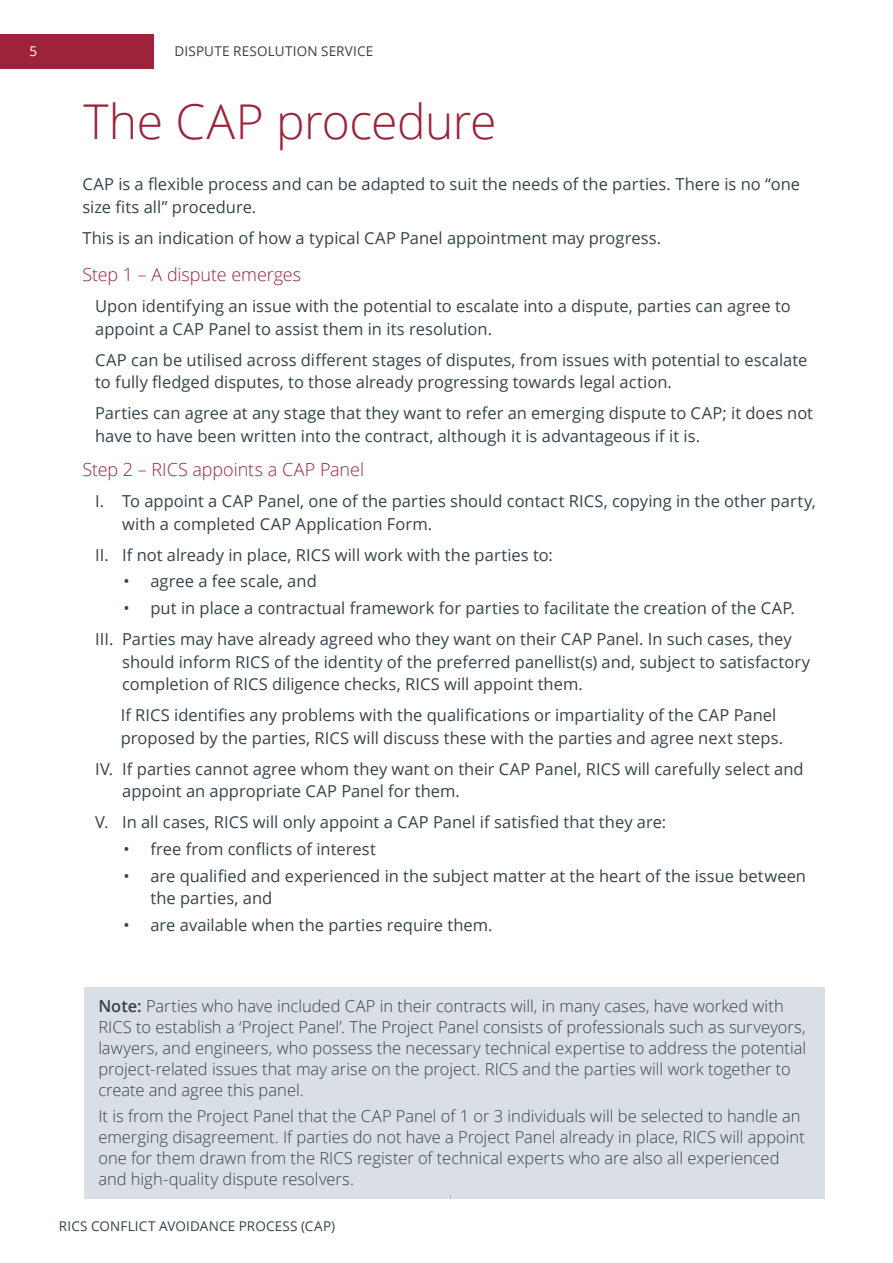
<style>
.page{position:relative;width:893px;height:1263px;background:#fff}
.page>*{position:absolute;margin:0;border:0;box-sizing:border-box;transform-origin:0 0}
.t1{font:300 48px "Open Sans";letter-spacing:-.01em;color:#9c2339}
.t2{font:300 18px "Open Sans";letter-spacing:-.005em;color:#9c2339}
.t3{font:16.5px/22.5px "Open Sans";color:#36424a}
.t4{font:300 16.5px/21px "Open Sans";color:#36424a}
.t5{font:13.5px "Open Sans";letter-spacing:.015em;color:#36424a}
.t6{font:13.5px "Open Sans";color:#fff}
.s1{font-weight:600}
</style>
<div class="page">
<div style="left:84px;top:988px;width:741px;height:211px;background:#dadfe6"></div>
<div style="left:0;top:34px;width:153px;height:34px;background:#9c2339"></div>
<p class="t6" style="left:29px;top:42px;width:9px">5</p>
<p class="t5" style="left:175px;top:42px;width:200px">DISPUTE RESOLUTION SERVICE</p>
<h1 class="t1" style="left:83px;top:88px;width:415px">The CAP procedure</h1>
<p class="t3" style="left:82px;top:172px;width:719px">CAP is a flexible process and can be adapted to suit the needs of the parties. There is no “one size fits all” procedure.</p>
<p class="t3" style="left:82px;top:226px;width:580px">This is an indication of how a typical CAP Panel appointment may progress.</p>
<p class="t2" style="left:82px;top:262px;width:220px">Step 1 – A dispute emerges</p>
<p class="t3" style="left:95px;top:294px;width:697px">Upon identifying an issue with the potential to escalate into a dispute, parties can agree to appoint a CAP Panel to assist them in its resolution.</p>
<p class="t3" style="left:95px;top:348px;width:714px">CAP can be utilised across different stages of disputes, from issues with potential to escalate to fully fledged disputes, to those already progressing towards legal action.</p>
<p class="t3" style="left:95px;top:402px;width:719px">Parties can agree at any stage that they want to refer an emerging dispute to CAP; it does not have to have been written into the contract, although it is advantageous if it is.</p>
<p class="t2" style="left:82px;top:457px;width:283px">Step 2 – RICS appoints a CAP Panel</p>
<p class="t3" style="left:122px;top:490px;width:695px;text-indent:-27px">I. To appoint a CAP Panel, one of the parties should contact RICS, copying in the other party, with a completed CAP Application Form.</p>
<p class="t3" style="left:95px;top:543px;width:459px">II. If not already in place, RICS will work with the parties to:</p>
<p class="t3" style="left:123px;top:570px;width:195px">• agree a fee scale, and</p>
<p class="t3" style="left:95px;top:592px;width:701px;line-height:31px;text-align:right">• put in place a contractual framework for parties to facilitate the creation of the CAP.<br>III. Parties may have already agreed who they want on their CAP Panel. In such cases, they</p>
<p class="t3" style="left:122px;top:650px;width:690px">should inform RICS of the identity of the preferred panellist(s) and, subject to satisfactory completion of RICS diligence checks, RICS will appoint them.</p>
<p class="t3" style="left:121px;top:704px;width:664px">If RICS identifies any problems with the qualifications or impartiality of the CAP Panel proposed by the parties, RICS will discuss these with the parties and agree next steps.</p>
<p class="t3" style="left:122px;top:757px;width:683px;text-indent:-27px">IV. If parties cannot agree whom they want on their CAP Panel, RICS will carefully select and appoint an appropriate CAP Panel for them.</p>
<p class="t3" style="left:95px;top:811px;width:573px">V. In all cases, RICS will only appoint a CAP Panel if satisfied that they are:</p>
<p class="t3" style="left:123px;top:837px;width:254px">• free from conflicts of interest</p>
<p class="t3" style="left:150px;top:864px;width:657px;text-indent:-27px">• are qualified and experienced in the subject matter at the heart of the issue between the parties, and</p>
<p class="t3" style="left:123px;top:913px;width:371px">• are available when the parties require them.</p>
<p class="t4" style="left:98px;top:995px;width:709px"><span class="s1">Note:</span> Parties who have included CAP in their contracts will, in many cases, have worked with RICS to establish a ‘Project Panel’. The Project Panel consists of professionals such as surveyors, lawyers, and engineers, who possess the necessary technical expertise to address the potential project-related issues that may arise on the project. RICS and the parties will work together to create and agree this panel.</p>
<p class="t4" style="left:98px;top:1105px;width:708px">It is from the Project Panel that the CAP Panel of 1 or 3 individuals will be selected to handle an emerging disagreement. If parties do not have a Project Panel already in place, RICS will appoint one for them drawn from the RICS register of technical experts who are also all experienced and high-quality dispute resolvers.</p>
<p class="t5" style="left:59px;top:1217px;width:278px">RICS CONFLICT AVOIDANCE PROCESS (CAP)</p>
</div>
